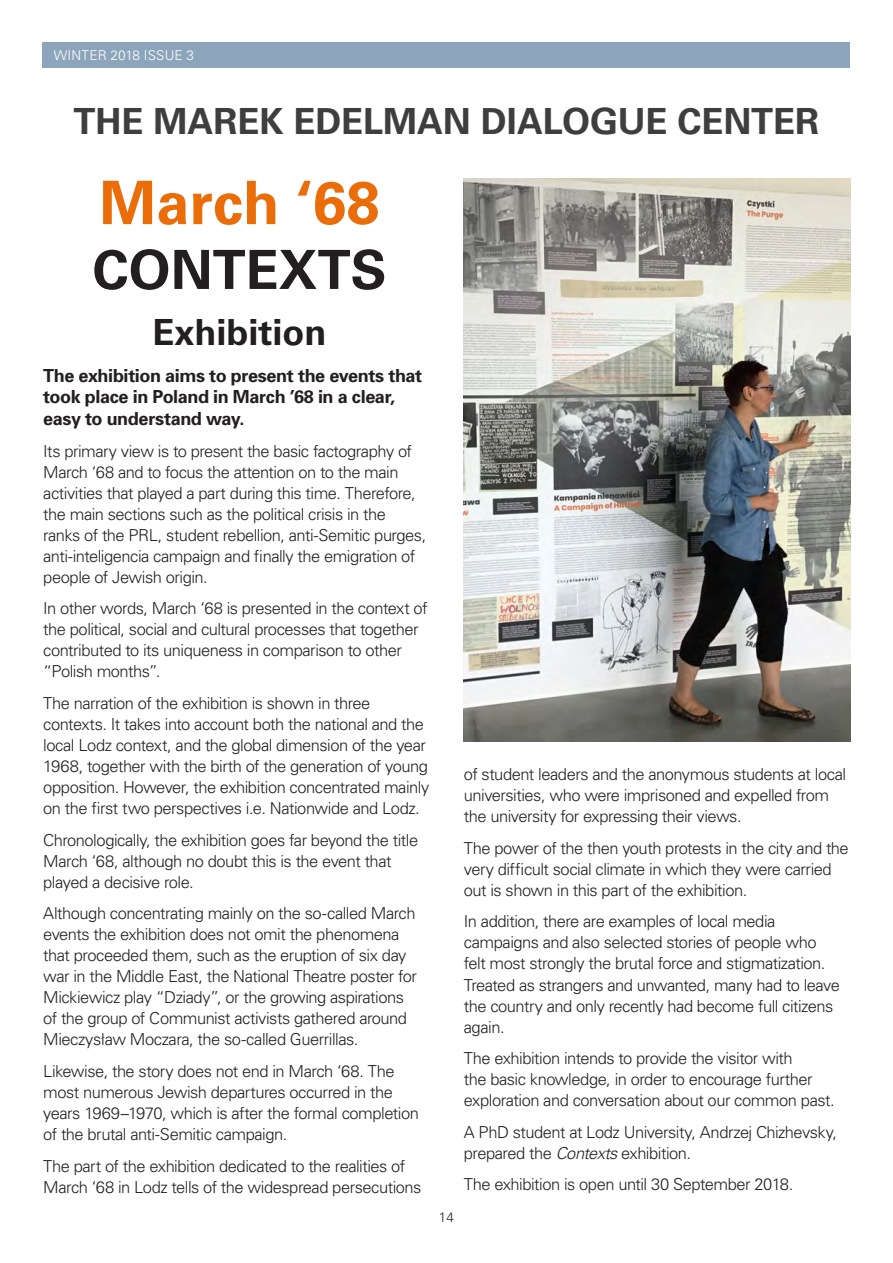
<style>
.page{position:relative;width:893px;height:1263px;background:#fff}
.page>*{position:absolute;margin:0;border:0;box-sizing:border-box;transform-origin:0 0}
.t1{font:700 60px "Univers CE";color:#ea6d09}
.t2{font:700 54px "Univers CE";color:#231f20}
.t3{font:700 36px "Univers CE";color:#3e3e3f}
.t4{font:700 36px "Univers CE";color:#231f20}
.t5{font:700 18px/21.6px "Univers";letter-spacing:-.02em;color:#231f20}
.t6{font:300 16.5px/21px "Univers CE";letter-spacing:-.03em;color:#231f20}
.t7{font:300 13.5px "Univers CE";letter-spacing:.01em;color:#fff}
.t8{font:300 13.5px "Univers CE";color:#231f20}
.s1{font-family:"Univers";font-style:italic}
</style>
<div class="page">
<div style="left:43px;top:43px;width:807px;height:25px;background:#8da5ba"></div>
<img style="left:463px;top:179px;width:387px;height:562px">
<p class="t7" style="left:54px;top:48px;width:142px">WINTER 2018 ISSUE 3</p>
<p class="t3" style="left:74px;top:100px;width:747px">THE MAREK EDELMAN DIALOGUE CENTER</p>
<p class="t1" style="left:99px;top:168px;width:282px">March ‘68</p>
<p class="t2" style="left:93px;top:238px;width:296px">CONTEXTS</p>
<p class="t4" style="left:153px;top:311px;width:176px">Exhibition</p>
<p class="t5" style="left:43px;top:364px;width:381px">The exhibition aims to present the events that took place in Poland in March ’68 in a clear, easy to understand way.</p>
<p class="t6" style="left:43px;top:441px;width:385px">Its primary view is to present the basic factography of March ‘68 and to focus the attention on to the main activities that played a part during this time. Therefore, the main sections such as the political crisis in the ranks of the PRL, student rebellion, anti-Semitic purges, anti-inteligencia campaign and finally the emigration of people of Jewish origin.</p>
<p class="t6" style="left:43px;top:598px;width:386px">In other words, March ‘68 is presented in the context of the political, social and cultural processes that together contributed to its uniqueness in comparison to other “Polish months”.</p>
<p class="t6" style="left:43px;top:693px;width:388px">The narration of the exhibition is shown in three contexts. It takes into account both the national and the local Lodz context, and the global dimension of the year 1968, together with the birth of the generation of young opposition. However, the exhibition concentrated mainly on the first two perspectives i.e. Nationwide and Lodz.</p>
<p class="t6" style="left:43px;top:830px;width:376px">Chronologically, the exhibition goes far beyond the title<br>March ‘68, although no doubt this is the event that played a decisive role.</p>
<p class="t6" style="left:43px;top:903px;width:375px">Although concentrating mainly on the so-called March events the exhibition does not omit the phenomena that proceeded them, such as the eruption of six day war in the Middle East, the National Theatre poster for Mickiewicz play “Dziady”, or the growing aspirations of the group of Communist activists gathered around Mieczysław Moczara, the so-called Guerrillas.</p>
<p class="t6" style="left:43px;top:1061px;width:377px">Likewise, the story does not end in March ‘68. The most numerous Jewish departures occurred in the years 1969–1970, which is after the formal completion of the brutal anti-Semitic campaign.</p>
<p class="t6" style="left:43px;top:1156px;width:380px">The part of the exhibition dedicated to the realities of<br>March ‘68 in Lodz tells of the widespread persecutions</p>
<p class="t8" style="left:439px;top:1210px;width:17px">14</p>
<p class="t6" style="left:464px;top:764px;width:384px">of student leaders and the anonymous students at local universities, who were imprisoned and expelled from the university for expressing their views.</p>
<p class="t6" style="left:464px;top:838px;width:386px">The power of the then youth protests in the city and the very difficult social climate in which they were carried out is shown in this part of the exhibition.</p>
<p class="t6" style="left:464px;top:911px;width:378px">In addition, there are examples of local media campaigns and also selected stories of people who felt most strongly the brutal force and stigmatization.<br>Treated as strangers and unwanted, many had to leave the country and only recently had become full citizens again.</p>
<p class="t6" style="left:464px;top:1048px;width:372px">The exhibition intends to provide the visitor with<br>the basic knowledge, in order to encourage further exploration and conversation about our common past.</p>
<p class="t6" style="left:464px;top:1122px;width:375px">A PhD student at Lodz University, Andrzej Chizhevsky, prepared the <span class="s1">Contexts</span> exhibition.</p>
<p class="t6" style="left:464px;top:1174px;width:331px">The exhibition is open until 30 September 2018.</p>
</div>
